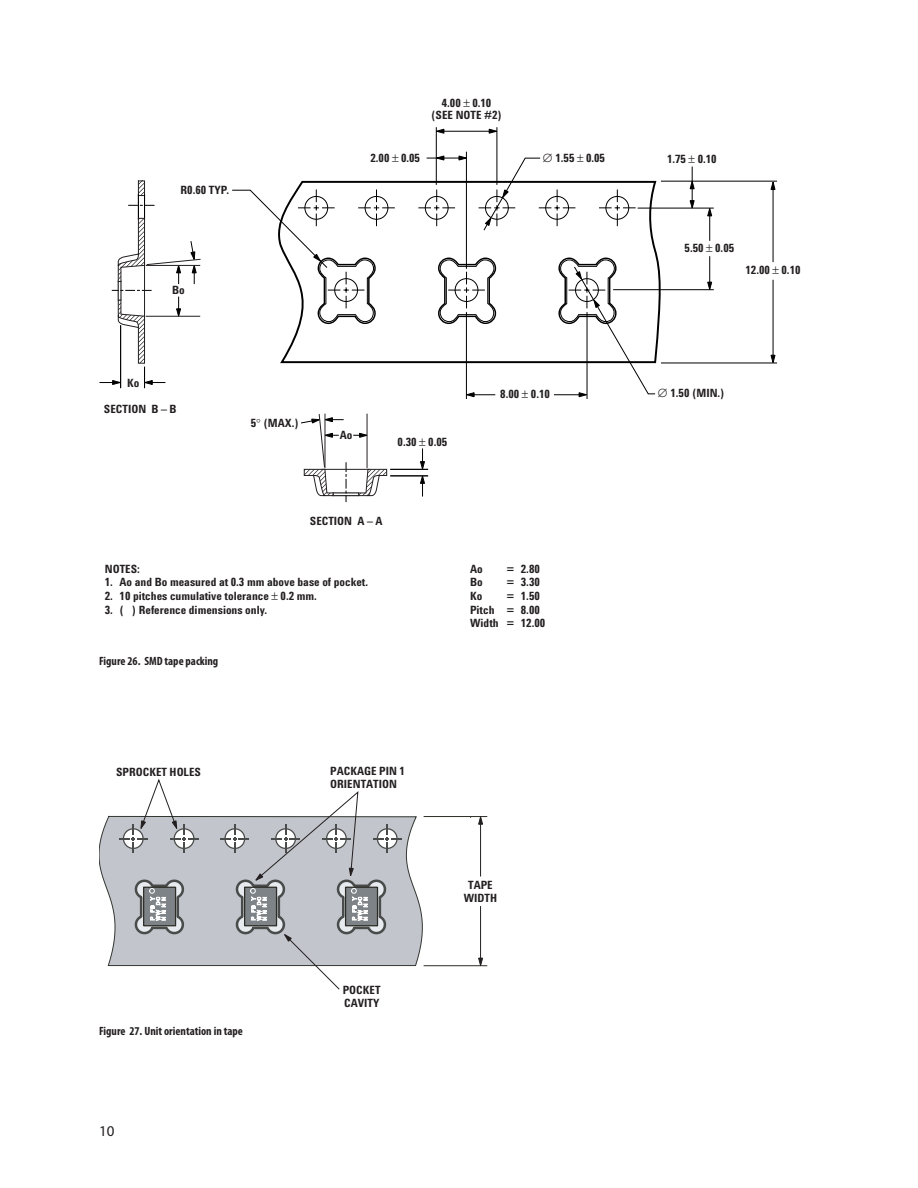
<style>
.page{position:relative;width:918px;height:1188px;background:#fff}
.page>*{position:absolute;margin:0;border:0;box-sizing:border-box;transform-origin:0 0}
.t1{font:15px "Myriad Pro";color:#231f20}
.t2{font:700 condensed 12px "Myriad Pro";color:#231f20}
.t3{font:700 11.7px/12.6px "Agilent Cond";color:#231f20}
</style>
<div class="page">
<svg style="left:280px;top:179px;width:382px;height:185px"></svg>
<hr style="left:773px;top:280px;width:1px;height:78px;background:#000">
<svg style="left:771px;top:355px;width:4px;height:8px"></svg>
<hr style="left:773px;top:187px;width:1px;height:75px;background:#000">
<svg style="left:771px;top:182px;width:4px;height:8px"></svg>
<svg style="left:467px;top:392px;width:28px;height:5px"></svg>
<svg style="left:489px;top:129px;width:8px;height:5px"></svg>
<hr style="left:441px;top:131px;width:51px;height:1px;background:#000">
<svg style="left:435px;top:129px;width:9px;height:5px"></svg>
<svg style="left:459px;top:156px;width:7px;height:4px"></svg>
<hr style="left:427px;top:158px;width:35px;height:1px;background:#000">
<svg style="left:435px;top:156px;width:9px;height:4px"></svg>
<hr style="left:466px;top:312px;width:1px;height:87px;background:#000">
<hr style="left:466px;top:152px;width:1px;height:117px;background:#000">
<hr style="left:587px;top:312px;width:1px;height:87px;background:#000">
<hr style="left:613px;top:289px;width:101px;height:1px;background:#000">
<svg style="left:232px;top:190px;width:163px;height:135px"></svg>
<svg style="left:437px;top:257px;width:60px;height:68px"></svg>
<svg style="left:554px;top:257px;width:102px;height:140px"></svg>
<svg style="left:418px;top:190px;width:37px;height:36px"></svg>
<svg style="left:599px;top:190px;width:37px;height:36px"></svg>
<hr style="left:497px;top:127px;width:1px;height:58px;background:#000">
<hr style="left:436px;top:127px;width:1px;height:58px;background:#000">
<hr style="left:638px;top:208px;width:76px;height:1px;background:#000">
<hr style="left:661px;top:363px;width:116px;height:1px;background:#000">
<hr style="left:661px;top:181px;width:116px;height:1px;background:#000">
<svg style="left:99px;top:180px;width:102px;height:208px"></svg>
<hr style="left:390px;top:469px;width:38px;height:1px;background:#000">
<hr style="left:390px;top:476px;width:38px;height:1px;background:#000">
<svg style="left:301px;top:413px;width:87px;height:89px"></svg>
<svg style="left:99px;top:816px;width:324px;height:150px;background:#c6c9ce"></svg>
<hr style="left:424px;top:816px;width:63px;height:1px;background:#2e2e28">
<hr style="left:424px;top:965px;width:63px;height:1px;background:#2e2e28">
<hr style="left:480px;top:823px;width:1px;height:53px;background:#231f20">
<svg style="left:478px;top:817px;width:5px;height:8px"></svg>
<svg style="left:119px;top:779px;width:80px;height:74px"></svg>
<hr style="left:480px;top:906px;width:1px;height:55px;background:#231f20">
<svg style="left:478px;top:958px;width:5px;height:9px"></svg>
<svg style="left:135px;top:880px;width:49px;height:54px;background:#94979a"></svg>
<svg style="left:220px;top:791px;width:182px;height:199px"></svg>
<svg style="left:479px;top:154px;width:104px;height:77px"></svg>
<svg style="left:706px;top:207px;width:6px;height:84px"></svg>
<svg style="left:689px;top:166px;width:6px;height:43px"></svg>
<svg style="left:419px;top:448px;width:7px;height:49px"></svg>
<p class="t3" style="left:431px;top:97px;width:72px;text-align:center">4.00 0.10 (SEE NOTE #2)</p>
<p class="t3" style="left:181px;top:185px;width:50px">R0.60 TYP.</p>
<p class="t3" style="left:370px;top:152px;width:51px">2.00 0.05</p>
<p class="t3" style="left:543px;top:152px;width:64px">∅ 1.55 0.05</p>
<p class="t3" style="left:127px;top:377px;width:14px">Ko</p>
<p class="t3" style="left:172px;top:284px;width:14px">Bo</p>
<p class="t3" style="left:104px;top:404px;width:74px">SECTION B – B</p>
<p class="t3" style="left:251px;top:418px;width:49px">5 (MAX.)</p>
<p class="t3" style="left:340px;top:429px;width:14px">Ao</p>
<p class="t3" style="left:398px;top:436px;width:51px">0.30 0.05</p>
<p class="t3" style="left:310px;top:516px;width:74px">SECTION A – A</p>
<p class="t3" style="left:500px;top:389px;width:51px">8.00 0.10</p>
<p class="t3" style="left:105px;top:563px;width:37px">NOTES:</p>
<p class="t3" style="left:105px;top:577px;width:265px">1. Ao and Bo measured at 0.3 mm above base of pocket.</p>
<p class="t3" style="left:105px;top:590px;width:214px">2. 10 pitches cumulative tolerance 0.2 mm.</p>
<p class="t3" style="left:105px;top:604px;width:164px">3. ( ) Reference dimensions only.</p>
<p class="t2" style="left:99px;top:657px;width:121px">Figure 26. SMD tape packing</p>
<p class="t3" style="left:116px;top:766px;width:86px">SPROCKET HOLES</p>
<p class="t2" style="left:99px;top:1027px;width:145px">Figure 27. Unit orientation in tape</p>
<p class="t1" style="left:99px;top:1125px;width:17px">10</p>
<p class="t3" style="left:330px;top:766px;width:76px">PACKAGE PIN 1<br>ORIENTATION</p>
<p class="t3" style="left:343px;top:985px;width:39px">POCKET<br>CAVITY</p>
<p class="t3" style="left:470px;top:563px;width:14px">Ao</p>
<p class="t3" style="left:507px;top:563px;width:35px">= 2.80</p>
<p class="t3" style="left:470px;top:577px;width:14px">Bo</p>
<p class="t3" style="left:507px;top:577px;width:35px">= 3.30</p>
<p class="t3" style="left:470px;top:590px;width:14px">Ko</p>
<p class="t3" style="left:470px;top:590px;width:77px;line-height:13.6px;text-indent:36px">= 1.50<br>Pitch = 8.00<br>Width = 12.00</p>
<p class="t3" style="left:464px;top:879px;width:35px;text-align:center">TAPE<br>WIDTH</p>
<p class="t3" style="left:667px;top:153px;width:51px">1.75 0.10</p>
<p class="t3" style="left:685px;top:243px;width:51px">5.50 0.05</p>
<p class="t3" style="left:745px;top:264px;width:57px">12.00 0.10</p>
<p class="t3" style="left:658px;top:388px;width:68px">∅ 1.50 (MIN.)</p>
</div>
